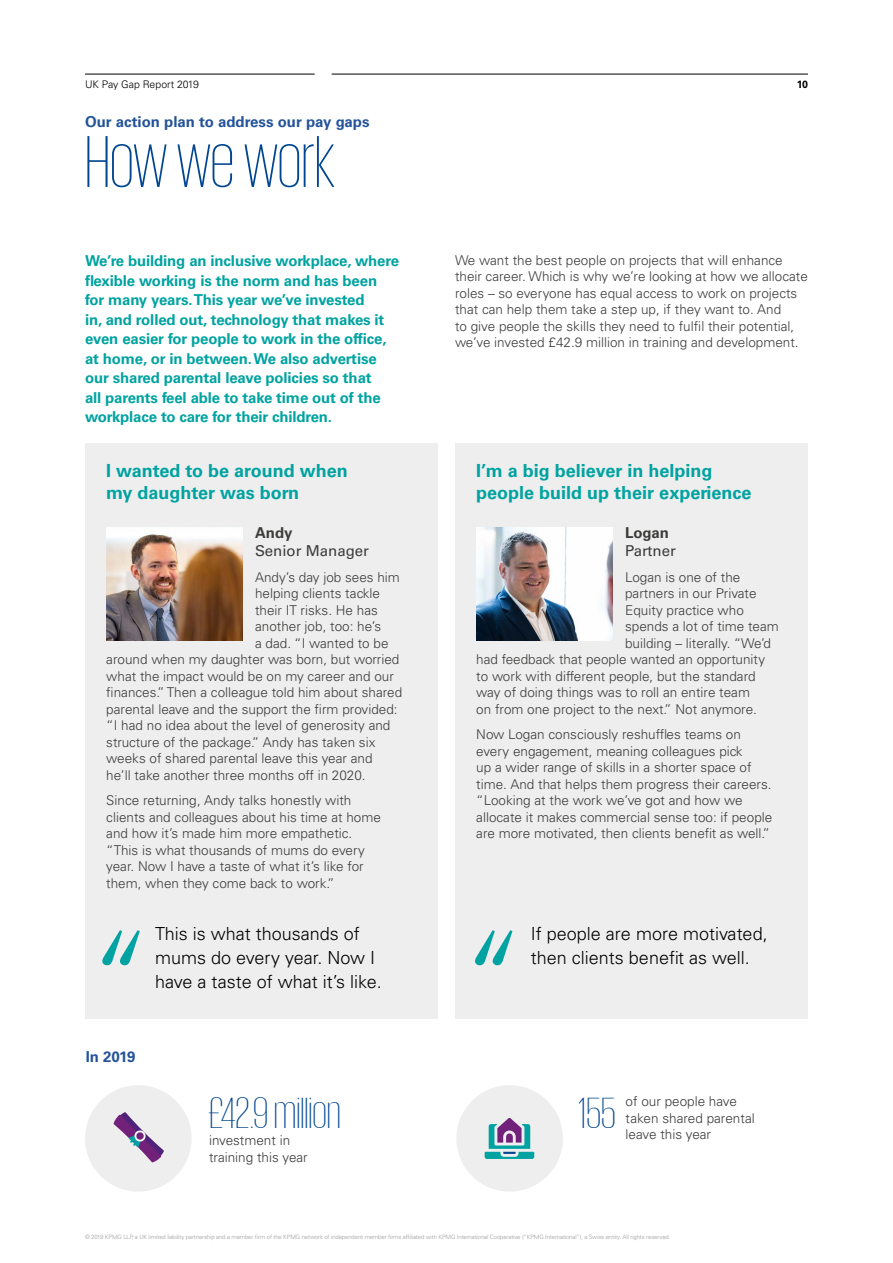
<style>
.page{position:relative;width:893px;height:1263px;background:#fff}
.page>*{position:absolute;margin:0;border:0;box-sizing:border-box;transform-origin:0 0}
.t1{font:200 75px "KPMG";letter-spacing:-.005em;color:#004690}
.t2{font:200 45px "KPMG";color:#004690}
.t3{font:300 18px/24px "Univers LT Std";color:#000}
.t4{font:700 18px/21.6px "Univers LT Std";color:#00a3a1}
.t5{font:700 15px/19.5px "Univers LT Std";letter-spacing:-.01em;color:#00a3a1}
.t6{font:700 15px "Univers LT Std";color:#245399}
.t7{font:15px "Univers LT Std";color:#3c3c3b}
.t8{font:700 15px "Univers LT Std";color:#3c3c3b}
.t9{font:300 13.5px/16.5px "Univers LT Std";color:#3c3c3b}
.t10{font:300 10.5px "Univers LT Std";color:#000}
.t11{font:700 10.5px "Univers LT Std";color:#000}
.t12{font:300 6px "Univers LT Std";letter-spacing:-.02em;color:#9d9d9c}
</style>
<div class="page">
<div style="left:85px;top:443px;width:353px;height:575px;background:#eee"></div>
<svg style="left:102px;top:930px;width:38px;height:36px"></svg>
<img style="left:106px;top:527px;width:136px;height:114px">
<div style="left:455px;top:443px;width:353px;height:575px;background:#eee"></div>
<svg style="left:475px;top:930px;width:37px;height:36px"></svg>
<img style="left:476px;top:527px;width:136px;height:114px">
<div style="left:85px;top:1085px;width:107px;height:107px;background:#eee;border-radius:50%"></div>
<svg style="left:114px;top:1112px;width:50px;height:50px"></svg>
<div style="left:456px;top:1085px;width:107px;height:107px;background:#eee;border-radius:50%"></div>
<svg style="left:485px;top:1118px;width:49px;height:41px"></svg>
<hr style="left:85px;top:74px;width:230px;height:1px;background:#000">
<hr style="left:332px;top:74px;width:476px;height:1px;background:#000">
<p class="t10" style="left:85px;top:78px;width:116px">UK Pay Gap Report 2019</p>
<p class="t11" style="left:797px;top:78px;width:13px">10</p>
<p class="t6" style="left:85px;top:112px;width:286px">Our action plan to address our pay gaps</p>
<h1 class="t1" style="left:85px;top:126px;width:251px">How we work</h1>
<p class="t5" style="left:85px;top:251px;width:315px">We’re building an inclusive workplace, where flexible working is the norm and has been for many years. This year we’ve invested<br>in, and rolled out, technology that makes it even easier for people to work in the office, at home, or in between. We also advertise our shared parental leave policies so that<br>all parents feel able to take time out of the workplace to care for their children.</p>
<p class="t9" style="left:455px;top:252px;width:354px">We want the best people on projects that will enhance their career. Which is why we’re looking at how we allocate roles – so everyone has equal access to work on projects that can help them take a step up, if they want to. And<br>to give people the skills they need to fulfil their potential, we’ve invested £42.9 million in training and development.</p>
<h3 class="t4" style="left:106px;top:460px;width:243px">I wanted to be around when my daughter was born</h3>
<p class="t8" style="left:255px;top:524px;width:39px">Andy</p>
<p class="t7" style="left:255px;top:542px;width:115px">Senior Manager</p>
<p class="t9" style="left:255px;top:569px;width:146px">Andy’s day job sees him</p>
<p class="t9" style="left:255px;top:585px;width:126px">helping clients tackle</p>
<p class="t9" style="left:255px;top:602px;width:124px">their IT risks. He has</p>
<p class="t9" style="left:255px;top:618px;width:127px">another job, too: he’s</p>
<p class="t9" style="left:255px;top:635px;width:135px">a dad. “I wanted to be</p>
<p class="t9" style="left:106px;top:651px;width:295px">around when my daughter was born, but worried</p>
<p class="t9" style="left:106px;top:668px;width:289px">what the impact would be on my career and our</p>
<p class="t9" style="left:106px;top:684px;width:297px">finances.” Then a colleague told him about shared</p>
<p class="t9" style="left:106px;top:701px;width:293px">parental leave and the support the firm provided:</p>
<p class="t9" style="left:106px;top:717px;width:286px">“I had no idea about the level of generosity and</p>
<p class="t9" style="left:106px;top:734px;width:271px">structure of the package.” Andy has taken six</p>
<p class="t9" style="left:106px;top:750px;width:268px">weeks of shared parental leave this year and</p>
<p class="t9" style="left:106px;top:767px;width:261px">he’ll take another three months off in 2020.</p>
<p class="t9" style="left:106px;top:792px;width:276px">Since returning, Andy talks honestly with clients and colleagues about his time at home and how it’s made him more empathetic. “This is what thousands of mums do every year. Now I have a taste of what it’s like for them, when they come back to work.”</p>
<h3 class="t3" style="left:155px;top:922px;width:228px">This is what thousands of mums do every year. Now I have a taste of what it’s like.</h3>
<h3 class="t4" style="left:476px;top:460px;width:277px">I’m a big believer in helping people build up their experience</h3>
<p class="t8" style="left:625px;top:524px;width:45px">Logan</p>
<p class="t7" style="left:625px;top:542px;width:52px">Partner</p>
<p class="t9" style="left:625px;top:569px;width:117px">Logan is one of the</p>
<p class="t9" style="left:625px;top:585px;width:133px">partners in our Private</p>
<p class="t9" style="left:625px;top:602px;width:120px">Equity practice who</p>
<p class="t9" style="left:625px;top:618px;width:155px">spends a lot of time team</p>
<p class="t9" style="left:625px;top:635px;width:147px">building – literally. “We’d</p>
<p class="t9" style="left:476px;top:651px;width:290px">had feedback that people wanted an opportunity</p>
<p class="t9" style="left:476px;top:668px;width:281px">to work with different people, but the standard</p>
<p class="t9" style="left:476px;top:684px;width:275px">way of doing things was to roll an entire team</p>
<p class="t9" style="left:476px;top:701px;width:282px">on from one project to the next.” Not anymore.</p>
<p class="t9" style="left:476px;top:726px;width:298px">Now Logan consciously reshuffles teams on every engagement, meaning colleagues pick<br>up a wider range of skills in a shorter space of time. And that helps them progress their careers. “Looking at the work we’ve got and how we allocate it makes commercial sense too: if people are more motivated, then clients benefit as well.”</p>
<h3 class="t3" style="left:531px;top:922px;width:238px">If people are more motivated, then clients benefit as well.</h3>
<p class="t6" style="left:86px;top:1048px;width:51px">In 2019</p>
<h2 class="t2" style="left:208px;top:1091px;width:134px">£42.9 million</h2>
<p class="t9" style="left:209px;top:1132px;width:100px">investment in training this year</p>
<h2 class="t2" style="left:578px;top:1091px;width:39px">155</h2>
<p class="t9" style="left:626px;top:1093px;width:131px">of our people have taken shared parental leave this year</p>
<p class="t12" style="left:85px;top:1233px;width:587px">© 2019 KPMG LLP, a UK limited liability partnership and a member firm of the KPMG network of independent member firms affiliated with KPMG International Cooperative (“KPMG International”), a Swiss entity. All rights reserved.</p>
</div>
